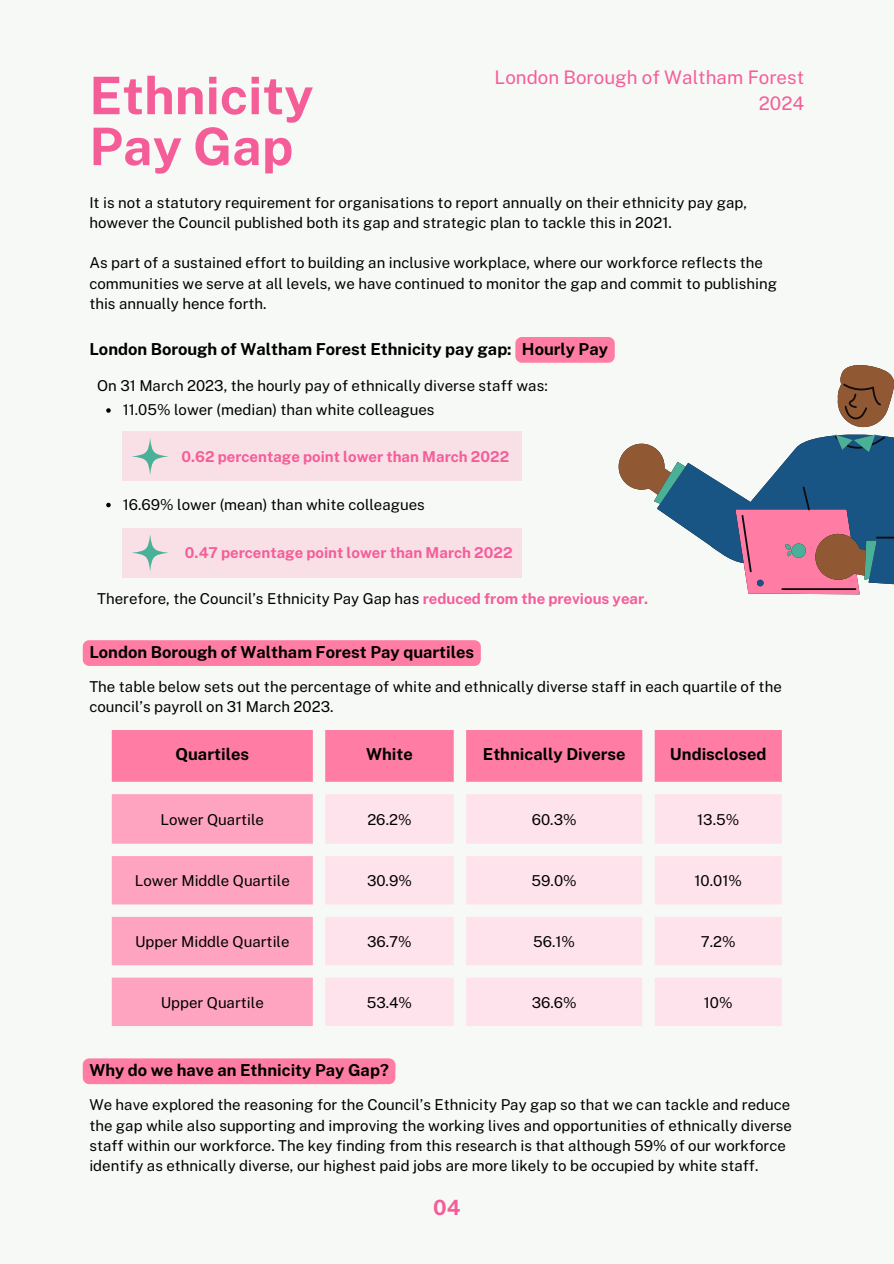
<style>
.page{position:relative;width:894px;height:1264px;background:#fff}
.page>*{position:absolute;margin:0;border:0;box-sizing:border-box;transform-origin:0 0}
.t1{font:700 51.75px/50.8px "Public Sans";color:#f55d98}
.t2{font:700 21px "Public Sans";color:#f55d98}
.t3{font:18.75px/25.8px "Public Sans";color:#f55d98;text-align:right}
.t4{font:700 16.5px "Public Sans";color:#000}
.t5{font:15px/20.2px "Public Sans";color:#000}
.t6{font:700 15px "Public Sans";color:#f55d98}
.s1{font-weight:700;color:#f55d98}
</style>
<div class="page">
<div style="left:0;top:0;width:893px;height:1263px;background:#f7f9f7"></div>
<div style="left:112px;top:730px;width:669px;height:51px;background:#ff7da5"></div>
<svg style="left:112px;top:794px;width:201px;height:232px;fill:#ffa4c0"></svg>
<svg style="left:325px;top:794px;width:456px;height:232px;fill:#ffe3ec"></svg>
<div style="left:83px;top:640px;width:397px;height:26px;background:#ff7da5"></div>
<div style="left:122px;top:528px;width:400px;height:49px;background:#f8e0e6"></div>
<svg style="left:106px;top:408px;width:5px;height:5px"></svg>
<svg style="left:106px;top:503px;width:5px;height:4px"></svg>
<div style="left:122px;top:431px;width:400px;height:50px;background:#f8e0e6"></div>
<svg style="left:132px;top:534px;width:37px;height:37px"></svg>
<svg style="left:132px;top:438px;width:37px;height:37px"></svg>
<div style="left:515px;top:337px;width:99px;height:26px;background:#ff7da5;border-radius:6px"></div>
<div style="left:83px;top:1058px;width:312px;height:26px;background:#ff7da5"></div>
<svg style="left:618px;top:365px;width:275px;height:127px"></svg>
<svg style="left:653px;top:434px;width:240px;height:160px"></svg>
<h1 class="t1" style="left:89px;top:70px;width:225px">Ethnicity<br>Pay Gap</h1>
<p class="t3" style="left:494px;top:64px;width:311px">London Borough of Waltham Forest<br>2024</p>
<p class="t5" style="left:89px;top:192px;width:659px">It is not a statutory requirement for organisations to report annually on their ethnicity pay gap, however the Council published both its gap and strategic plan to tackle this in 2021.</p>
<p class="t5" style="left:89px;top:253px;width:689px">As part of a sustained effort to building an inclusive workplace, where our workforce reflects the communities we serve at all levels, we have continued to monitor the gap and commit to publishing this annually hence forth.</p>
<p class="t4" style="left:89px;top:339px;width:423px">London Borough of Waltham Forest Ethnicity pay gap:</p>
<p class="t4" style="left:522px;top:339px;width:88px">Hourly Pay</p>
<p class="t5" style="left:97px;top:376px;width:452px">On 31 March 2023, the hourly pay of ethnically diverse staff was:</p>
<p class="t5" style="left:123px;top:399px;width:313px">11.05% lower (median) than white colleagues</p>
<p class="t6" style="left:181px;top:448px;width:329px">0.62 percentage point lower than March 2022</p>
<p class="t5" style="left:123px;top:494px;width:303px">16.69% lower (mean) than white colleagues</p>
<p class="t6" style="left:185px;top:544px;width:329px">0.47 percentage point lower than March 2022</p>
<p class="t5" style="left:97px;top:588px;width:552px">Therefore, the Council’s Ethnicity Pay Gap has <span class="s1">reduced from the previous year.</span></p>
<p class="t4" style="left:89px;top:642px;width:386px">London Borough of Waltham Forest Pay quartiles</p>
<p class="t5" style="left:89px;top:676px;width:693px">The table below sets out the percentage of white and ethnically diverse staff in each quartile of the council’s payroll on 31 March 2023.</p>
<p class="t4" style="left:175px;top:744px;width:75px">Quartiles</p>
<h3 class="t4" style="left:366px;top:744px;width:48px">White</h3>
<h3 class="t4" style="left:482px;top:744px;width:144px">Ethnically Diverse</h3>
<p class="t4" style="left:669px;top:744px;width:98px">Undisclosed</p>
<p class="t5" style="left:160px;top:809px;width:105px">Lower Quartile</p>
<p class="t5" style="left:367px;top:809px;width:46px">26.2%</p>
<p class="t5" style="left:531px;top:809px;width:46px">60.3%</p>
<p class="t5" style="left:697px;top:809px;width:44px">13.5%</p>
<h3 class="t5" style="left:135px;top:870px;width:156px">Lower Middle Quartile</h3>
<p class="t5" style="left:367px;top:870px;width:46px">30.9%</p>
<h3 class="t5" style="left:531px;top:870px;width:47px">59.0%</h3>
<p class="t5" style="left:694px;top:870px;width:49px">10.01%</p>
<h3 class="t5" style="left:135px;top:931px;width:156px">Upper Middle Quartile</h3>
<p class="t5" style="left:367px;top:931px;width:46px">36.7%</p>
<p class="t5" style="left:533px;top:931px;width:43px">56.1%</p>
<p class="t5" style="left:700px;top:931px;width:36px">7.2%</p>
<p class="t5" style="left:161px;top:992px;width:104px">Upper Quartile</p>
<p class="t5" style="left:366px;top:992px;width:47px">53.4%</p>
<p class="t5" style="left:531px;top:992px;width:47px">36.6%</p>
<p class="t5" style="left:703px;top:992px;width:30px">10%</p>
<p class="t4" style="left:89px;top:1060px;width:301px">Why do we have an Ethnicity Pay Gap?</p>
<p class="t5" style="left:89px;top:1094px;width:704px">We have explored the reasoning for the Council’s Ethnicity Pay gap so that we can tackle and reduce the gap while also supporting and improving the working lives and opportunities of ethnically diverse staff within our workforce. The key finding from this research is that although 59% of our workforce identify as ethnically diverse, our highest paid jobs are more likely to be occupied by white staff.</p>
<h2 class="t2" style="left:433px;top:1195px;width:29px">04</h2>
</div>
